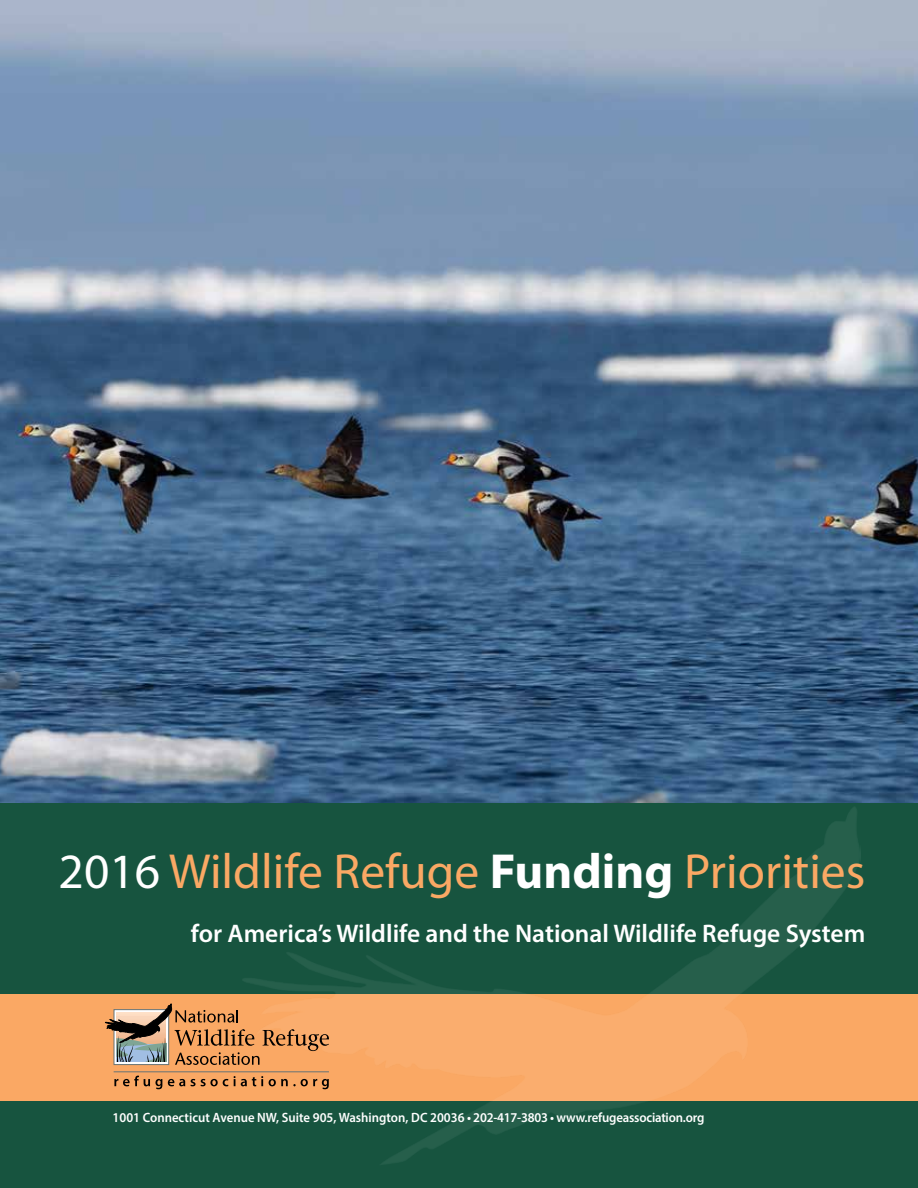
<style>
.page{position:relative;width:918px;height:1188px;background:#fff}
.page>*{position:absolute;margin:0;border:0;box-sizing:border-box;transform-origin:0 0}
.t1{font:49.5px "Myriad Pro";color:#faa864}
.t2{font:600 25.5px "Myriad Pro";color:#fff}
.t3{font:600 13.5px "Myriad Pro";color:#fff;scale:.95 1}
.s1{color:#fff}
.s2{font-weight:700;color:#fff}
</style>
<div class="page">
<img style="left:0;top:0;width:918px;height:804px">
<div style="left:0;top:804px;width:918px;height:384px;background:#17543f"></div>
<div style="left:0;top:994px;width:918px;height:107px;background:#faa864"></div>
<img style="left:239px;top:800px;width:622px;height:365px">
<svg style="left:105px;top:1003px;width:224px;height:62px"></svg>
<hr style="left:114px;top:1071px;width:215px;height:1px;background:#677375">
<svg style="left:114px;top:1076px;width:215px;height:13px"></svg>
<h1 class="t1" style="left:59px;top:840px;width:808px"><span class="s1">2016</span> Wildlife Refuge <span class="s2">Funding</span> Priorities</h1>
<h2 class="t2" style="left:191px;top:917px;width:676px">for America’s Wildlife and the National Wildlife Refuge System</h2>
<p class="t3" style="left:113px;top:1109px;width:624px">1001 Connecticut Avenue NW, Suite 905, Washington, DC 20036 • 202-417-3803 • www.refugeassociation.org</p>
</div>
